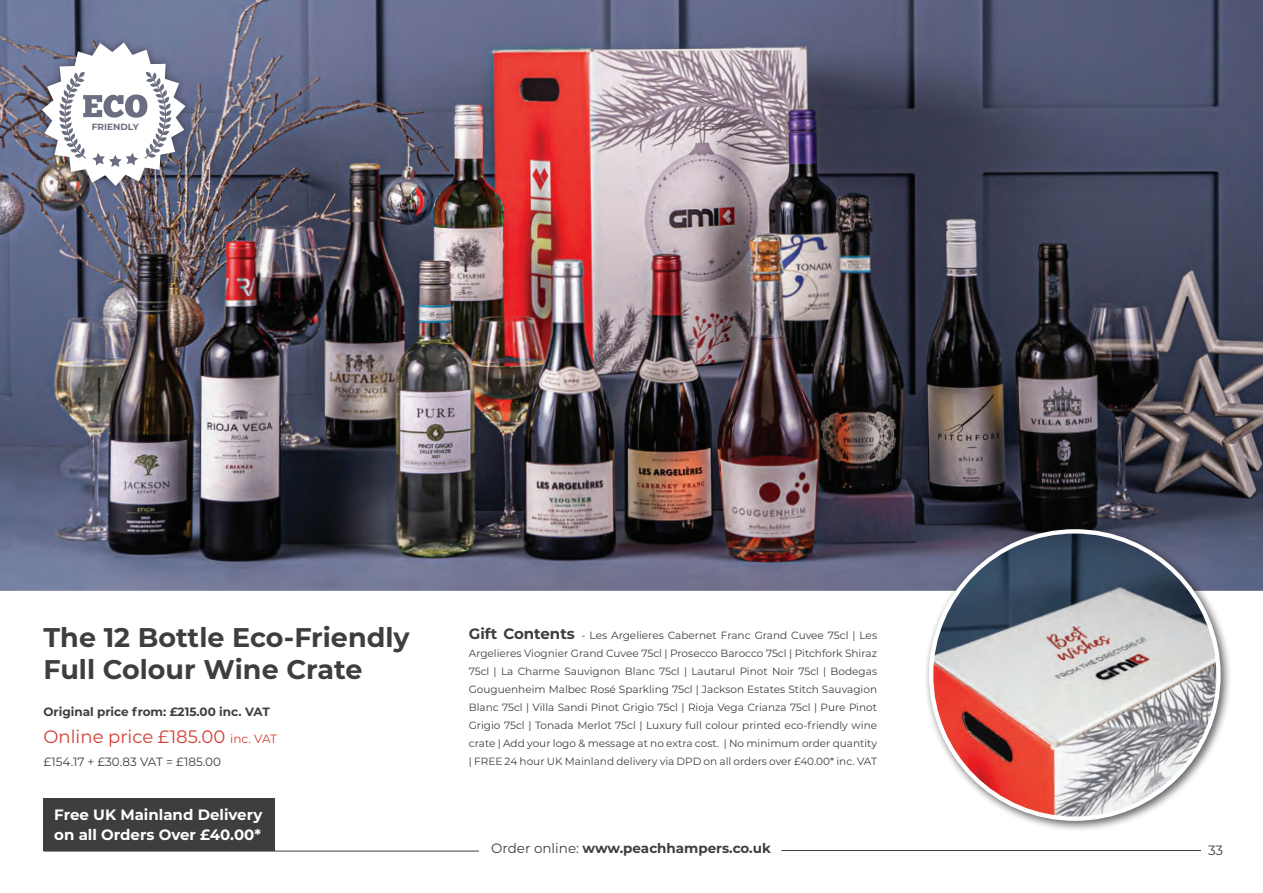
<style>
.page{position:relative;width:1263px;height:893px;background:#fff}
.page>*{position:absolute;margin:0;border:0;box-sizing:border-box;transform-origin:0 0}
.t1{font:700 27px/32.4px "Montserrat";color:#3e3e3f}
.t2{font:18px "Montserrat";color:#d53f33}
.t3{font:700 15px "Montserrat";color:#fff}
.t4{font:700 13.5px "Montserrat";color:#3e3e3f}
.t5{font:13.5px "Montserrat";color:#3e3e3f}
.t6{font:700 12px "Montserrat";color:#3e3e3f}
.t7{font:12px "Montserrat";color:#3e3e3f}
.t8{font:10.5px/18px "Montserrat";color:#3e3e3f;text-align:justify}
.t9{font:700 9px "Montserrat";color:#6a6e80}
.s1{font-size:12px}
.s2{font-weight:700;font-size:15px}
.s3{font-weight:400}
</style>
<div class="page">
<img style="left:0;top:0;width:1263px;height:591px">
<div style="left:924px;top:524px;width:308px;height:308px;background:#231f20;opacity:.7"></div>
<img style="left:931px;top:531px;width:287px;height:288px;border-radius:144px">
<hr style="left:44px;top:851px;width:435px;height:1px;background:#3e3e3f">
<hr style="left:781px;top:850px;width:420px;height:1px;background:#3e3e3f">
<div style="left:44px;top:799px;width:231px;height:52px;background:#3e3e3f"></div>
<div style="left:35px;top:35px;width:158px;height:158px;background:#231f20;opacity:.5"></div>
<svg style="left:42px;top:43px;width:144px;height:143px"></svg>
<p class="t9" style="left:92px;top:121px;width:48px">FRIENDLY</p>
<p class="t1" style="left:44px;top:619px;width:368px">The 12 Bottle Eco-Friendly<br>Full Colour Wine Crate</p>
<p class="t6" style="left:44px;top:703px;width:228px">Original price from: £215.00 inc. VAT</p>
<p class="t2" style="left:44px;top:725px;width:235px">Online price £185.00 <span class="s1">inc. VAT</span></p>
<p class="t7" style="left:44px;top:753px;width:179px">£154.17 + £30.83 VAT = £185.00</p>
<p class="t3" style="left:54px;top:804px;width:210px">Free UK Mainland Delivery</p>
<p class="t3" style="left:54px;top:824px;width:208px">on all Orders Over £40.00*</p>
<p class="t8" style="left:469px;top:626px;width:410px"><span class="s2">Gift Contents</span> - Les Argelieres Cabernet Franc Grand Cuvee 75cl | Les Argelieres Viognier Grand Cuvee 75cl | Prosecco Barocco 75cl | Pitchfork Shiraz 75cl | La Charme Sauvignon Blanc 75cl | Lautarul Pinot Noir 75cl | Bodegas Gouguenheim Malbec Rosé Sparkling 75cl | Jackson Estates Stitch Sauvagion Blanc 75cl | Villa Sandi Pinot Grigio 75cl | Rioja Vega Crianza 75cl | Pure Pinot Grigio 75cl | Tonada Merlot 75cl | Luxury full colour printed eco-friendly wine crate | Add your logo &amp; message at no extra cost. | No minimum order quantity | FREE 24 hour UK Mainland delivery via DPD on all orders over £40.00* inc. VAT</p>
<p class="t4" style="left:491px;top:838px;width:281px"><span class="s3">Order online:</span> www.peachhampers.co.uk</p>
<p class="t5" style="left:1208px;top:841px;width:17px">33</p>
</div>
